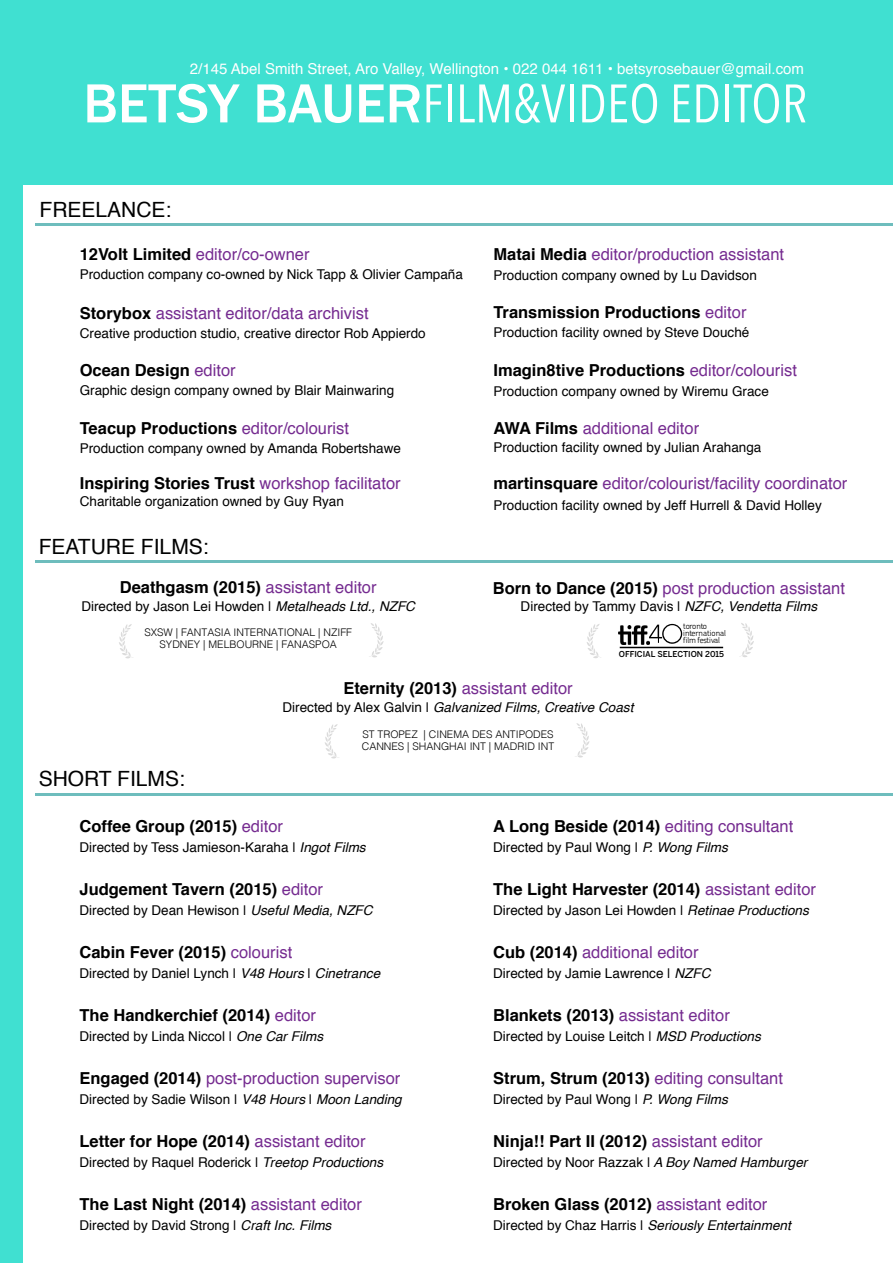
<style>
.page{position:relative;width:893px;height:1263px;background:#fff}
.page>*{position:absolute;margin:0;border:0;box-sizing:border-box;transform-origin:0 0}
.t1{font:53.55px "Avenir Next Condensed";color:#fff}
.t2{font:21px "Helvetica";color:#000101}
.t3{font:700 16.5px "Helvetica";color:#000}
.t4{font:16.5px "Helvetica";color:#752b90}
.t5{font:15px "Helvetica";color:#fff}
.t6{font:13.5px "Helvetica";color:#000}
.t7{font:italic 13.5px "Helvetica";color:#000}
.t8{font:300 10.5px/12px "Helvetica";color:#000;text-align:center}
.t9{font:300 8.4px/6.9px "Chevin";color:#000}
.t10{font:500 8.1px "Benton Sans";color:#000}
.s1{font-family:"Franklin Gothic";font-weight:500;font-size:57px}
.s2{font-weight:700;color:#000}
.s3{font-weight:400;color:#752b90}
.s4{font-style:italic}
.s5{font-style:normal}
</style>
<div class="page">
<div style="left:22px;top:0;width:871px;height:185px;background:#40e0d1"></div>
<div style="left:0;top:0;width:22px;height:1263px;background:#40e0d1"></div>
<hr style="left:35px;top:223px;width:858px;height:3px;background:#008b8b">
<hr style="left:35px;top:560px;width:858px;height:3px;background:#008b8b">
<hr style="left:35px;top:793px;width:858px;height:3px;background:#008b8b">
<svg style="left:369px;top:623px;width:15px;height:34px"></svg>
<svg style="left:119px;top:624px;width:14px;height:34px"></svg>
<svg style="left:740px;top:623px;width:14px;height:34px"></svg>
<svg style="left:587px;top:624px;width:14px;height:34px"></svg>
<img style="left:618px;top:625px;width:32px;height:19px">
<hr style="left:620px;top:647px;width:103px;height:1px;background:#000">
<svg style="left:649px;top:625px;width:13px;height:18px"></svg>
<svg style="left:662px;top:624px;width:20px;height:20px"></svg>
<div style="left:664px;top:625px;width:17px;height:17px;background:#fff;border-radius:50%"></div>
<svg style="left:575px;top:723px;width:14px;height:34px"></svg>
<svg style="left:325px;top:724px;width:14px;height:34px"></svg>
<p class="t5" style="left:190px;top:57px;width:616px">2/145 Abel Smith Street, Aro Valley, Wellington • 022 044 1611 • betsyrosebauer@gmail.com</p>
<h1 class="t1" style="left:83px;top:58px;width:725px"><span class="s1">BETSY BAUER</span>FILM&amp;VIDEO EDITOR</h1>
<h2 class="t2" style="left:40px;top:193px;width:133px">FREELANCE:</h2>
<p class="t4" style="left:80px;top:242px;width:231px"><span class="s2">12Volt Limited</span> editor/co-owner</p>
<p class="t6" style="left:80px;top:264px;width:385px">Production company co-owned by Nick Tapp &amp; Olivier Campaña</p>
<p class="t4" style="left:80px;top:301px;width:290px"><span class="s2">Storybox</span> assistant editor/data archivist</p>
<p class="t6" style="left:80px;top:323px;width:347px">Creative production studio, creative director Rob Appierdo</p>
<p class="t3" style="left:80px;top:357px;width:157px">Ocean Design <span class="s3">editor</span></p>
<p class="t6" style="left:80px;top:380px;width:316px">Graphic design company owned by Blair Mainwaring</p>
<p class="t3" style="left:80px;top:415px;width:271px">Teacup Productions <span class="s3">editor/colourist</span></p>
<p class="t6" style="left:80px;top:437px;width:323px">Production company owned by Amanda Robertshawe</p>
<p class="t3" style="left:80px;top:470px;width:322px">Inspiring Stories Trust <span class="s3">workshop facilitator</span></p>
<p class="t6" style="left:80px;top:491px;width:266px">Charitable organization owned by Guy Ryan</p>
<h2 class="t2" style="left:39px;top:530px;width:171px">FEATURE FILMS:</h2>
<p class="t3" style="left:120px;top:574px;width:258px">Deathgasm (2015) <span class="s3">assistant editor</span></p>
<p class="t6" style="left:81px;top:596px;width:335px">Directed by Jason Lei Howden | <span class="s4">Metalheads Ltd., NZFC</span></p>
<p class="t8" style="left:144px;top:626px;width:209px">SXSW | FANTASIA INTERNATIONAL | NZIFF<br>SYDNEY | MELBOURNE | FANASPOA</p>
<p class="t4" style="left:493px;top:242px;width:292px"><span class="s2">Matai Media</span> editor/production assistant</p>
<p class="t6" style="left:493px;top:265px;width:265px">Production company owned by Lu Davidson</p>
<p class="t3" style="left:493px;top:299px;width:255px">Transmission Productions <span class="s3">editor</span></p>
<p class="t6" style="left:493px;top:321px;width:257px">Production facility owned by Steve Douché</p>
<p class="t3" style="left:493px;top:357px;width:305px">Imagin8tive Productions <span class="s3">editor/colourist</span></p>
<p class="t6" style="left:493px;top:381px;width:277px">Production company owned by Wiremu Grace</p>
<p class="t4" style="left:493px;top:416px;width:207px"><span class="s2">AWA Films</span> additional editor</p>
<p class="t6" style="left:493px;top:437px;width:269px">Production facility owned by Julian Arahanga</p>
<p class="t4" style="left:493px;top:470px;width:355px"><span class="s2">martinsquare</span> editor/colourist/facility coordinator</p>
<p class="t6" style="left:493px;top:495px;width:330px">Production facility owned by Jeff Hurrell &amp; David Holley</p>
<p class="t4" style="left:493px;top:576px;width:354px"><span class="s2">Born to Dance (2015)</span> post production assistant</p>
<p class="t6" style="left:521px;top:595px;width:298px">Directed by Tammy Davis | <span class="s4">NZFC, Vendetta Films</span></p>
<p class="t10" style="left:619px;top:649px;width:107px">OFFICIAL SELECTION 2015</p>
<p class="t9" style="left:683px;top:623px;width:44px">toronto international film festival</p>
<h2 class="t2" style="left:39px;top:763px;width:148px">SHORT FILMS:</h2>
<p class="t4" style="left:343px;top:676px;width:231px"><span class="s2">Eternity (2013)</span> assistant editor</p>
<p class="t7" style="left:283px;top:697px;width:352px"><span class="s5">Directed by Alex Galvin |</span> Galvanized Films, Creative Coast</p>
<p class="t8" style="left:362px;top:727px;width:194px;text-align:left">ST TROPEZ | CINEMA DES ANTIPODES<br>CANNES | SHANGHAI INT | MADRID INT</p>
<p class="t3" style="left:80px;top:813px;width:205px">Coffee Group (2015) <span class="s3">editor</span></p>
<p class="t6" style="left:80px;top:836px;width:288px">Directed by Tess Jamieson-Karaha | <span class="s4">Ingot Films</span></p>
<p class="t3" style="left:80px;top:876px;width:245px">Judgement Tavern (2015) <span class="s3">editor</span></p>
<p class="t6" style="left:80px;top:899px;width:295px">Directed by Dean Hewison | <span class="s4">Useful Media, NZFC</span></p>
<p class="t3" style="left:80px;top:939px;width:214px">Cabin Fever (2015) <span class="s3">colourist</span></p>
<p class="t6" style="left:80px;top:962px;width:302px">Directed by Daniel Lynch | <span class="s4">V48 Hours</span> | <span class="s4">Cinetrance</span></p>
<p class="t3" style="left:80px;top:1002px;width:238px">The Handkerchief (2014) <span class="s3">editor</span></p>
<p class="t6" style="left:80px;top:1025px;width:245px">Directed by Linda Niccol | <span class="s4">One Car Films</span></p>
<p class="t4" style="left:80px;top:1066px;width:322px"><span class="s2">Engaged (2014)</span> post-production supervisor</p>
<p class="t6" style="left:80px;top:1088px;width:324px">Directed by Sadie Wilson | <span class="s4">V48 Hours</span> | <span class="s4">Moon Landing</span></p>
<p class="t3" style="left:80px;top:1128px;width:288px">Letter for Hope (2014) <span class="s3">assistant editor</span></p>
<p class="t6" style="left:80px;top:1151px;width:305px">Directed by Raquel Roderick | <span class="s4">Treetop Productions</span></p>
<p class="t3" style="left:80px;top:1191px;width:284px">The Last Night (2014) <span class="s3">assistant editor</span></p>
<p class="t6" style="left:80px;top:1214px;width:253px">Directed by David Strong | <span class="s4">Craft Inc. Films</span></p>
<p class="t3" style="left:493px;top:813px;width:302px">A Long Beside (2014) <span class="s3">editing consultant</span></p>
<p class="t6" style="left:493px;top:836px;width:236px">Directed by Paul Wong | <span class="s4">P. Wong Films</span></p>
<p class="t3" style="left:493px;top:876px;width:324px">The Light Harvester (2014) <span class="s3">assistant editor</span></p>
<p class="t6" style="left:493px;top:899px;width:317px">Directed by Jason Lei Howden | <span class="s4">Retinae Productions</span></p>
<p class="t4" style="left:493px;top:940px;width:207px"><span class="s2">Cub (2014)</span> additional editor</p>
<p class="t6" style="left:493px;top:962px;width:219px">Directed by Jamie Lawrence | <span class="s4">NZFC</span></p>
<p class="t4" style="left:493px;top:1003px;width:238px"><span class="s2">Blankets (2013)</span> assistant editor</p>
<p class="t6" style="left:493px;top:1025px;width:269px">Directed by Louise Leitch | <span class="s4">MSD Productions</span></p>
<p class="t3" style="left:493px;top:1065px;width:291px">Strum, Strum (2013) <span class="s3">editing consultant</span></p>
<p class="t6" style="left:493px;top:1088px;width:236px">Directed by Paul Wong | <span class="s4">P. Wong Films</span></p>
<p class="t3" style="left:493px;top:1128px;width:271px">Ninja!! Part II (2012) <span class="s3">assistant editor</span></p>
<p class="t6" style="left:493px;top:1151px;width:316px">Directed by Noor Razzak | <span class="s4">A Boy Named Hamburger</span></p>
<p class="t3" style="left:493px;top:1191px;width:276px">Broken Glass (2012) <span class="s3">assistant editor</span></p>
<p class="t7" style="left:493px;top:1214px;width:299px"><span class="s5">Directed by Chaz Harris |</span> Seriously Entertainment</p>
</div>
